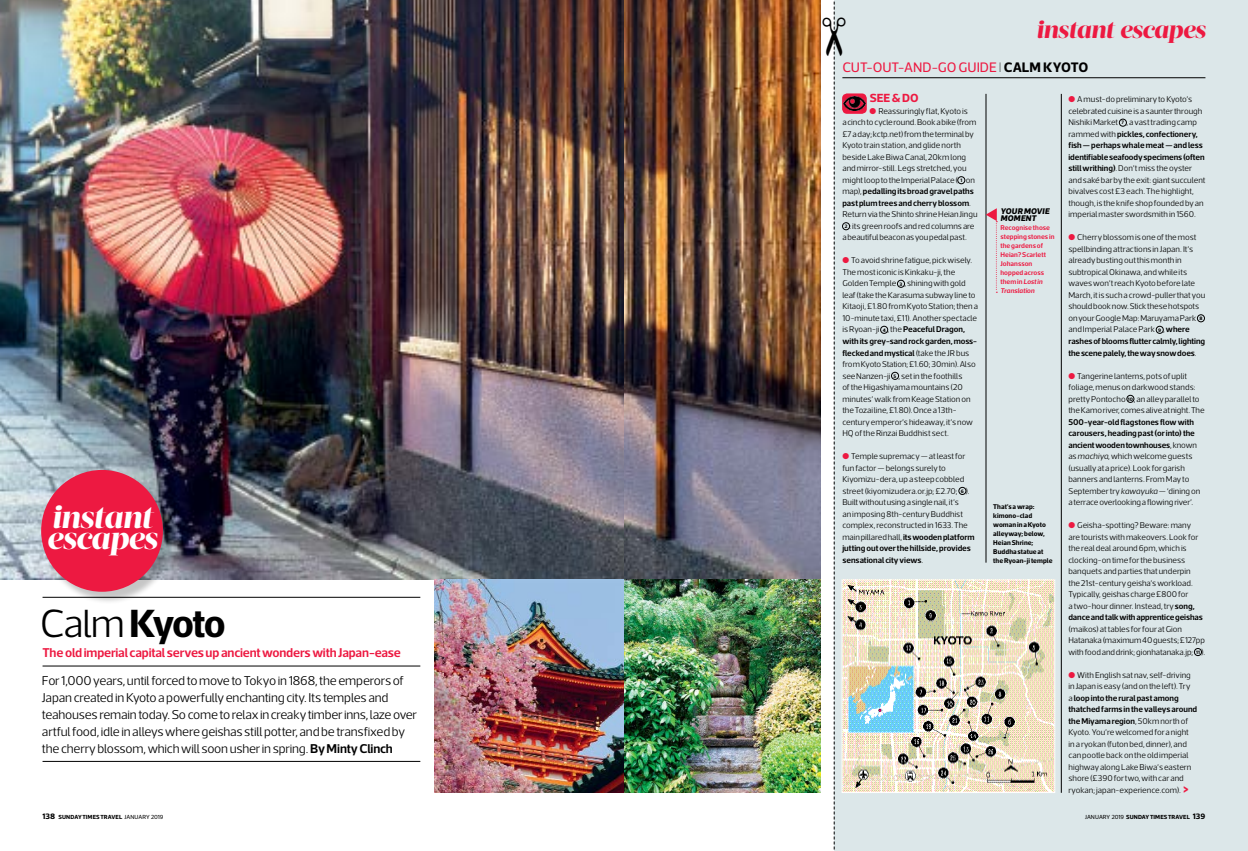
<style>
.page{position:relative;width:1248px;height:851px;background:#fff}
.page>*{position:absolute;margin:0;border:0;box-sizing:border-box;transform-origin:0 0}
.t1{font:700 40px "Acto";letter-spacing:-.05em;color:#000}
.t2{font:italic 800 32px "Acta Display";letter-spacing:-.025em;color:#fff}
.t3{font:italic 800 24.7px "Acta Display";letter-spacing:-.02em;color:#ed1941}
.t4{font:700 16px "Acto";color:#ed1941}
.t5{font:14px "Acto";letter-spacing:-.01em;color:#ed1941}
.t6{font:300 13px/17px "Acto";letter-spacing:-.02em;color:#000}
.t7{font:600 13px "Acto";letter-spacing:-.015em;color:#ed1941}
.t8{font:700 12px "Acto";color:#ed1941}
.t9{font:300 8.5px/11.5px "Acto";color:#000}
.t10{font:italic 800 8.4px/7.2px "Acto";letter-spacing:.01em;color:#000}
.t11{font:600 7px/9px "Acto";letter-spacing:.005em;color:#ed1941}
.t12{font:700 7px/9px "Acto";letter-spacing:.005em;color:#000}
.t13{font:700 6px "Acto";letter-spacing:.02em;color:#000}
.s1{font-weight:300}
.s2{font-weight:600}
.s3{font-weight:100;color:#000}
.s4{font-weight:700;color:#000}
.s5{color:#ed1941}
.s6{font-weight:700;font-size:5px}
.s7{font-style:italic}
.s8{font-size:8px}
.s9{font-weight:400}
</style>
<div class="page">
<img style="left:0;top:0;width:624px;height:579px">
<img style="left:624px;top:0;width:196px;height:579px">
<img style="left:434px;top:579px;width:190px;height:213px">
<img style="left:624px;top:579px;width:196px;height:213px">
<div style="left:834px;top:0;width:413px;height:850px;background:#dce7e9"></div>
<hr style="left:842px;top:78px;width:363px;height:1px;background:#000">
<div style="left:842px;top:93px;width:24px;height:21px;background:#ed1941;border-radius:5px"></div>
<img style="left:845px;top:97px;width:20px;height:14px">
<hr style="left:985px;top:94px;width:1px;height:468px;background:#000">
<hr style="left:1061px;top:94px;width:1px;height:698px;background:#000">
<img style="left:845px;top:581px;width:208px;height:209px">
<div style="left:841px;top:579px;width:214px;height:213px;border:1px solid #fff"></div>
<div style="left:42px;top:471px;width:133px;height:133px;background:#000;opacity:.23"></div>
<div style="left:41px;top:470px;width:122px;height:121px;background:#ed1941;border-radius:50%"></div>
<hr style="left:43px;top:597px;width:377px;height:1px;background:#000">
<hr style="left:43px;top:665px;width:377px;height:1px;background:#000">
<hr style="left:43px;top:761px;width:377px;height:1px;background:#000">
<div style="left:957px;top:176px;width:7px;height:8px;border:1px solid #000;border-radius:50%"></div>
<div style="left:842px;top:222px;width:7px;height:8px;border:1px solid #000;border-radius:50%"></div>
<div style="left:897px;top:280px;width:7px;height:7px;border:1px solid #000;border-radius:50%"></div>
<div style="left:880px;top:326px;width:7px;height:7px;border:1px solid #000;border-radius:50%"></div>
<div style="left:891px;top:372px;width:7px;height:7px;border:1px solid #000;border-radius:50%"></div>
<div style="left:958px;top:487px;width:7px;height:7px;border:1px solid #000;border-radius:50%"></div>
<div style="left:1119px;top:119px;width:7px;height:7px;border:1px solid #000;border-radius:50%"></div>
<div style="left:1197px;top:314px;width:7px;height:8px;border:1px solid #000;border-radius:50%"></div>
<div style="left:1155px;top:326px;width:8px;height:7px;border:1px solid #000;border-radius:50%"></div>
<div style="left:1126px;top:395px;width:7px;height:7px;border:1px solid #000;border-radius:50%"></div>
<div style="left:1194px;top:648px;width:7px;height:7px;border:1px solid #000;border-radius:50%"></div>
<svg style="left:985px;top:208px;width:12px;height:85px"></svg>
<svg style="left:833px;top:1px;width:12px;height:849px"></svg>
<h2 class="t2" style="left:51px;top:497px;width:103px">instant</h2>
<h2 class="t2" style="left:47px;top:518px;width:112px">escapes</h2>
<h1 class="t1" style="left:40px;top:599px;width:187px"><span class="s1">Calm</span> Kyoto</h1>
<h3 class="t7" style="left:43px;top:644px;width:360px">The old imperial capital serves up ancient wonders with Japan-ease</h3>
<p class="t6" style="left:42px;top:671px;width:376px">For 1,000 years, until forced to move to Tokyo in 1868, the emperors of Japan created in Kyoto a powerfully enchanting city. Its temples and teahouses remain today. So come to relax in creaky timber inns, laze over artful food, idle in alleys where geishas still potter, and be transfixed by the cherry blossom, which will soon usher in spring. <span class="s2">By Minty Clinch</span></p>
<h3 class="t3" style="left:1035px;top:15px;width:171px">instant escapes</h3>
<h3 class="t5" style="left:842px;top:59px;width:247px">CUT-OUT-AND-GO GUIDE<span class="s3">I</span> <span class="s4">CALM KYOTO</span></h3>
<h3 class="t8" style="left:869px;top:91px;width:49px">See &amp; do</h3>
<p class="t9" style="left:842px;top:105px;width:137px;text-indent:27px"><span class="s5">●</span> Reassuringly flat, Kyoto is<br>a cinch to cycle round. Book a bike (from £7 a day; kctp.net) from the terminal by Kyoto train station, and glide north beside Lake Biwa Canal, 20km long and mirror-still. Legs stretched, you might loop to the Imperial Palace( <span class="s6">1</span> on map), <span class="s2">pedalling its broad gravel paths past plum trees and cherry blossom</span>.<br>Return via the Shinto shrine Heian Jingu <span class="s6">2</span> : its green roofs and red columns are a beautiful beacon as you pedal past.</p>
<p class="t9" style="left:842px;top:255px;width:137px"><span class="s5">●</span> To avoid shrine fatigue, pick wisely.<br>The most iconic is Kinkaku-ji, the Golden Temple <span class="s6">3</span> , shining with gold leaf (take the Karasuma subway line to Kitaoji, £1.80 from Kyoto Station; then a 10-minute taxi, £11). Another spectacle is Ryoan-ji <span class="s6">4</span> , the <span class="s2">Peaceful Dragon, with its grey-sand rock garden, moss&shy;flecked and mystical</span> (take the JR bus from Kyoto Station; £1.60; 30min). Also see Nanzen-ji <span class="s6">5</span> , set in the foothills<br>of the Higashiyama mountains (20 minutes’ walk from Keage Station on the Tozai line, £1.80). Once a 13th&shy;century emperor’s hideaway, it’s now HQ of the Rinzai Buddhist sect.</p>
<p class="t9" style="left:842px;top:450px;width:134px"><span class="s5">●</span> Temple supremacy — at least for fun factor — belongs surely to Kiyomizu-dera, up a steep cobbled street (kiyomizudera.or.jp; £2.70; <span class="s6">6</span> ).<br>Built without using a single nail, it’s<br>an imposing 8th-century Buddhist complex, reconstructed in 1633. The main pillared hall, <span class="s2">its wooden platform jutting out over the hillside, provides sensational city views</span>.</p>
<p class="t10" style="left:1000px;top:207px;width:50px">YOUR MOVIE<br>MOMENT</p>
<p class="t11" style="left:1000px;top:223px;width:55px">Recognise those stepping stones in the gardens of<br>Heian? Scarlett<br>Johansson hopped across them in <span class="s7">Lost in<br>Translation</span></p>
<p class="t12" style="left:993px;top:501px;width:61px">That’s a wrap: kimono-clad woman in a Kyoto alleyway; below,<br>Heian Shrine;<br>Buddha statue at the Ryoan-ji temple</p>
<p class="t9" style="left:1068px;top:94px;width:138px"><span class="s5">●</span> A must-do preliminary to Kyoto’s celebrated cuisine is a saunter through Nishiki Market <span class="s6">7</span> , a vast trading camp rammed with <span class="s2">pickles, confectionery, fish — perhaps whale meat — and less identifiable seafoody specimens (often still writhing)</span>. Don’t miss the oyster and saké bar by the exit: giant succulent bivalves cost £3 each. The highlight, though, is the knife shop founded by an imperial master swordsmith in 1560.</p>
<p class="t9" style="left:1068px;top:232px;width:138px"><span class="s5">●</span> Cherry blossom is one of the most spellbinding attractions in Japan. It’s already busting out this month in subtropical Okinawa, and while its waves won’t reach Kyoto before late March, it is such a crowd-puller that you should book now. Stick these hotspots on your Google Map: Maruyama Park <span class="s6">8 </span>and Imperial Palace Park <span class="s6">9</span> , <span class="s2">where rashes of blooms flutter calmly, lighting the scene palely, the way snow does</span>.</p>
<p class="t9" style="left:1068px;top:370px;width:138px"><span class="s5">●</span> Tangerine lanterns, pots of uplit foliage, menus on darkwood stands: pretty Pontocho <span class="s6">10</span> , an alley parallel to the Kamo river, comes alive at night. The</p>
<p class="t9" style="left:1068px;top:416px;width:133px"><span class="s2">500-year-old flagstones flow with carousers, heading past (or into) the ancient wooden townhouses</span>, known as <span class="s7">machiya</span>, which welcome guests (usually at a price). Look for garish banners and lanterns. From May to September try <span class="s7">kawayuka</span> — ‘dining on a terrace overlooking a flowing river’.</p>
<p class="t9" style="left:1068px;top:519px;width:136px"><span class="s5">●</span> Geisha-spotting? Beware: many are tourists with makeovers. Look for the real deal around 6pm, which is clocking-on time for the business banquets and parties that underpin the 21st-century geisha’s workload.<br>Typically, geishas charge £800 for<br>a two-hour dinner. Instead, try <span class="s2">song, dance and talk with apprentice geishas</span></p>
<p class="t9" style="left:1068px;top:623px;width:138px">(maikos) at tables for four at Gion<br>Hatanaka (maximum 40 guests; £127pp with food and drink; gionhatanaka.jp; <span class="s6">11</span> ).</p>
<p class="t9" style="left:1068px;top:669px;width:130px"><span class="s5">●</span> With English sat nav, self-driving in Japan is easy (and on the left). Try<br>a <span class="s2">loop into the rural past among thatched farms in the valleys around the Miyama region</span>, 50km north of Kyoto. You’re welcomed for a night<br>in a ryokan (futon bed, dinner), and can pootle back on the old imperial highway along Lake Biwa’s eastern shore (£390 for two, with car and ryokan; japan-experience.com).</p>
<h3 class="t4" style="left:1182px;top:780px;width:7px">&gt;</h3>
<p class="t13" style="left:43px;top:813px;width:122px"><span class="s8">138</span> Sunday Times Travel <span class="s9">JANUARY 2019</span></p>
<p class="t13" style="left:1084px;top:813px;width:122px"><span class="s9">JANUARY 2019</span> Sunday Times Travel <span class="s8">139</span></p>
</div>
